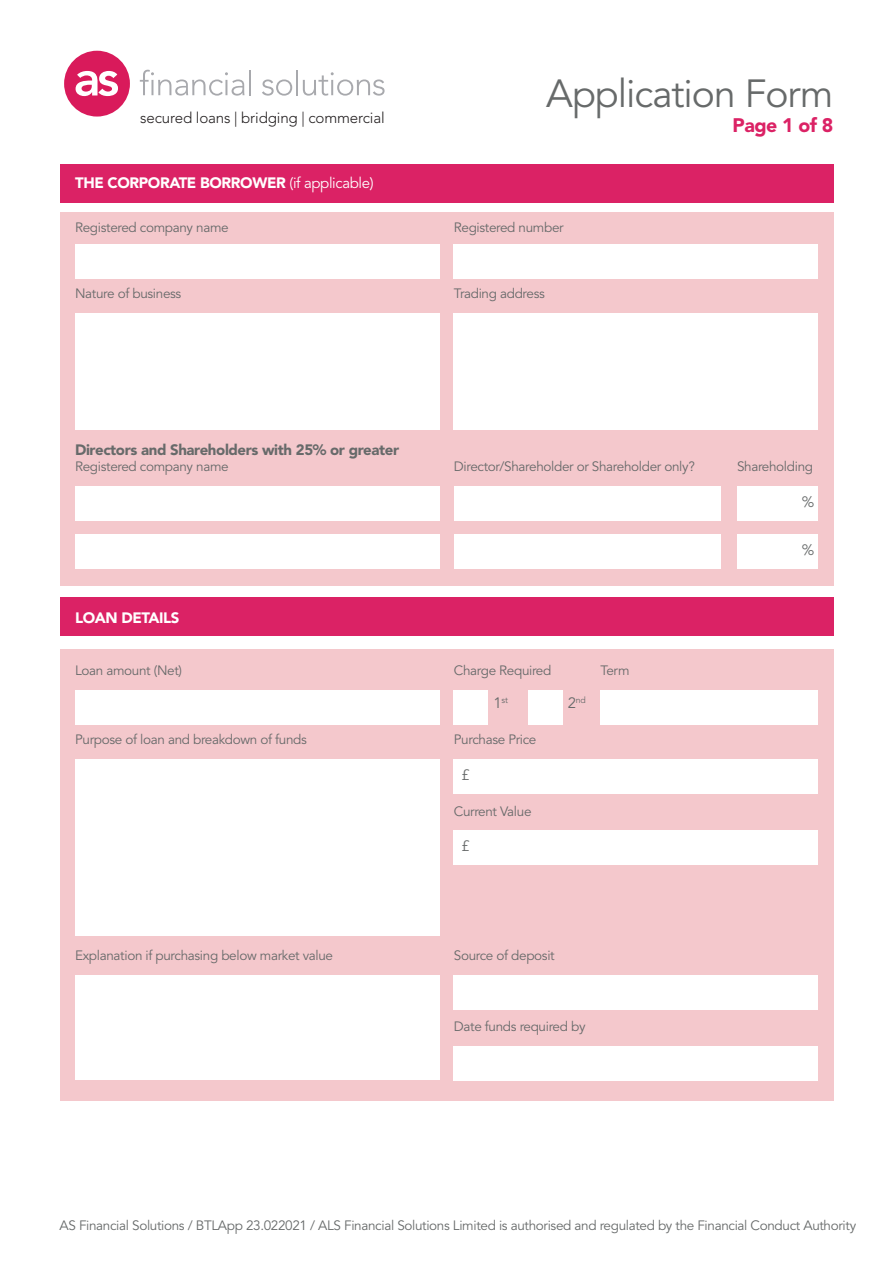
<style>
.page{position:relative;width:893px;height:1263px;background:#fff}
.page>*{position:absolute;margin:0;border:0;box-sizing:border-box;transform-origin:0 0}
.t1{font:39px "Avenir LT Std";letter-spacing:-.025em;color:#676a6a}
.t2{font:900 19.5px "Avenir LT Std";letter-spacing:-.025em;color:#db2265}
.t3{font:300 15.15px "Avenir LT Std";letter-spacing:-.01em;color:#231f20}
.t4{font:900 15px "Avenir LT Std";letter-spacing:-.025em;color:#fff}
.t5{font:900 15px "Avenir LT Std";letter-spacing:-.025em;color:#676a6a}
.t6{font:15px "Avenir LT Std";color:#676a6a}
.t7{font:13.5px "Avenir LT Std";letter-spacing:-.025em;color:#676a6a}
.t8{font:8.7px "Avenir LT Std";color:#676a6a}
.s1{font-weight:400}
.s2{font-size:15px}
</style>
<div class="page">
<div style="left:60px;top:164px;width:773px;height:39px;background:#db2265"></div>
<div style="left:60px;top:212px;width:773px;height:373px;background:#f4c8cc"></div>
<div style="left:75px;top:244px;width:364px;height:34px;background:#fff"></div>
<div style="left:454px;top:244px;width:364px;height:34px;background:#fff"></div>
<div style="left:75px;top:314px;width:364px;height:116px;background:#fff"></div>
<div style="left:454px;top:314px;width:364px;height:116px;background:#fff"></div>
<div style="left:75px;top:486px;width:364px;height:34px;background:#fff"></div>
<div style="left:454px;top:486px;width:267px;height:34px;background:#fff"></div>
<div style="left:737px;top:486px;width:81px;height:34px;background:#fff"></div>
<div style="left:75px;top:534px;width:364px;height:34px;background:#fff"></div>
<div style="left:454px;top:534px;width:267px;height:34px;background:#fff"></div>
<div style="left:737px;top:534px;width:81px;height:34px;background:#fff"></div>
<div style="left:60px;top:598px;width:773px;height:38px;background:#db2265"></div>
<div style="left:60px;top:649px;width:773px;height:452px;background:#f4c8cc"></div>
<div style="left:75px;top:690px;width:364px;height:34px;background:#fff"></div>
<div style="left:454px;top:690px;width:34px;height:34px;background:#fff"></div>
<div style="left:528px;top:690px;width:34px;height:34px;background:#fff"></div>
<div style="left:601px;top:690px;width:217px;height:34px;background:#fff"></div>
<div style="left:75px;top:760px;width:364px;height:176px;background:#fff"></div>
<div style="left:454px;top:760px;width:364px;height:34px;background:#fff"></div>
<div style="left:454px;top:831px;width:364px;height:34px;background:#fff"></div>
<div style="left:75px;top:975px;width:364px;height:105px;background:#fff"></div>
<div style="left:454px;top:976px;width:364px;height:34px;background:#fff"></div>
<div style="left:454px;top:1046px;width:364px;height:34px;background:#fff"></div>
<div style="left:64px;top:51px;width:66px;height:66px;background:#d91a5b;border-radius:50%"></div>
<svg style="left:140px;top:70px;width:104px;height:26px"></svg>
<hr style="left:249px;top:70px;width:2px;height:25px;background:#a8a9ad">
<svg style="left:262px;top:79px;width:30px;height:17px"></svg>
<hr style="left:296px;top:70px;width:2px;height:25px;background:#a8a9ad">
<svg style="left:303px;top:72px;width:82px;height:24px"></svg>
<svg style="left:76px;top:71px;width:42px;height:25px"></svg>
<p class="t3" style="left:140px;top:109px;width:246px">secured loans | bridging | commercial</p>
<p class="t1" style="left:546px;top:71px;width:289px">Application Form</p>
<p class="t2" style="left:733px;top:114px;width:102px">Page 1 of 8</p>
<p class="t4" style="left:75px;top:173px;width:300px">THE CORPORATE BORROWER <span class="s1">(if applicable)</span></p>
<p class="t7" style="left:75px;top:220px;width:155px">Registered company name</p>
<p class="t7" style="left:454px;top:220px;width:111px">Registered number</p>
<p class="t7" style="left:75px;top:286px;width:108px">Nature of business</p>
<p class="t7" style="left:454px;top:286px;width:93px">Trading address</p>
<p class="t5" style="left:75px;top:441px;width:326px">Directors and Shareholders with 25% or greater</p>
<p class="t7" style="left:75px;top:459px;width:155px">Registered company name</p>
<p class="t7" style="left:454px;top:459px;width:242px">Director/Shareholder or Shareholder only?</p>
<p class="t7" style="left:737px;top:459px;width:78px">Shareholding</p>
<p class="t6" style="left:802px;top:493px;width:14px">%</p>
<p class="t6" style="left:802px;top:541px;width:14px">%</p>
<p class="t4" style="left:75px;top:609px;width:106px">LOAN DETAILS</p>
<p class="t7" style="left:75px;top:662px;width:108px">Loan amount (Net)</p>
<p class="t7" style="left:454px;top:662px;width:99px">Charge Required</p>
<p class="t8" style="left:494px;top:695px;width:16px"><span class="s2">1</span>st</p>
<p class="t8" style="left:568px;top:695px;width:19px"><span class="s2">2</span>nd</p>
<p class="t7" style="left:75px;top:732px;width:233px">Purpose of loan and breakdown of funds</p>
<p class="t7" style="left:454px;top:732px;width:84px">Purchase Price</p>
<p class="t6" style="left:461px;top:766px;width:10px">£</p>
<p class="t7" style="left:454px;top:803px;width:79px">Current Value</p>
<p class="t6" style="left:461px;top:837px;width:10px">£</p>
<p class="t7" style="left:601px;top:662px;width:30px">Term</p>
<p class="t7" style="left:75px;top:948px;width:259px">Explanation if purchasing below market value</p>
<p class="t7" style="left:454px;top:948px;width:102px">Source of deposit</p>
<p class="t7" style="left:454px;top:1018px;width:133px">Date funds required by</p>
<p class="t7" style="left:60px;top:1217px;width:798px">AS Financial Solutions / BTLApp 23.022021 / ALS Financial Solutions Limited is authorised and regulated by the Financial Conduct Authority</p>
</div>
